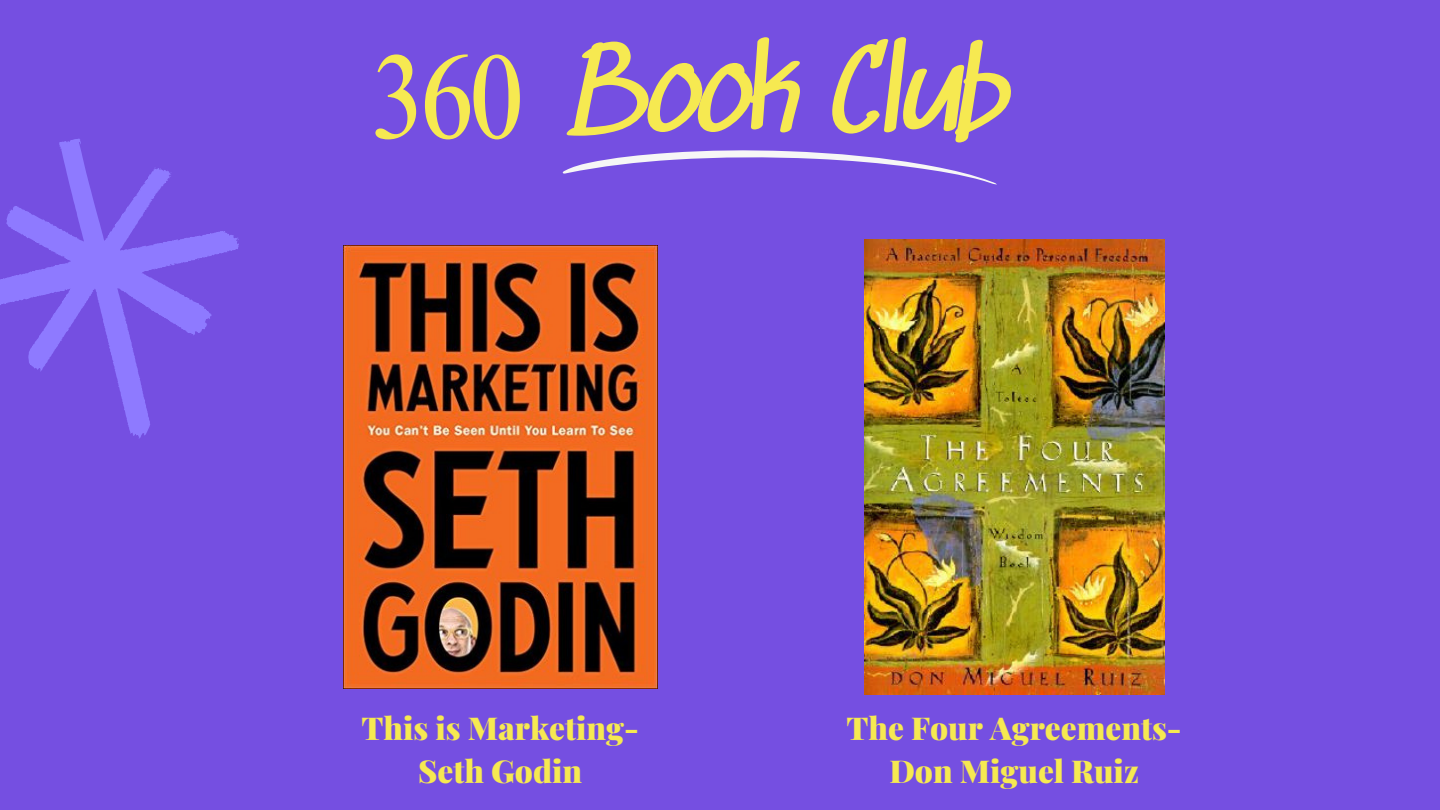
<style>
.page{position:relative;width:1440px;height:810px;background:#754fe1}
.page>*{position:absolute;margin:0;border:0;box-sizing:border-box;transform-origin:0 0}
.t1{font:condensed 120.5px "Times NRMT Pro";color:#f6e951}
.t2{font:111.4px "Sedgwick Ave";letter-spacing:-.035em;color:#f6e951}
.t3{font:900 31.5px/43.5px "Playfair Display";color:#f6e951;text-align:center}
</style>
<div class="page">
<svg style="left:0;top:138px;width:239px;height:301px"></svg>
<svg style="left:563px;top:150px;width:433px;height:34px"></svg>
<img style="left:343px;top:245px;width:315px;height:444px">
<img style="left:864px;top:240px;width:300px;height:454px">
<p class="t1" style="left:370px;top:52px;width:156px">360</p>
<h1 class="t2" style="left:563px;top:31px;width:450px">Book Club</h1>
<p class="t3" style="left:362px;top:705px;width:279px">This is Marketing-<br>Seth Godin</p>
<p class="t3" style="left:847px;top:705px;width:337px">The Four Agreements-</p>
<p class="t3" style="left:889px;top:749px;width:251px">Don Miguel Ruiz</p>
</div>
